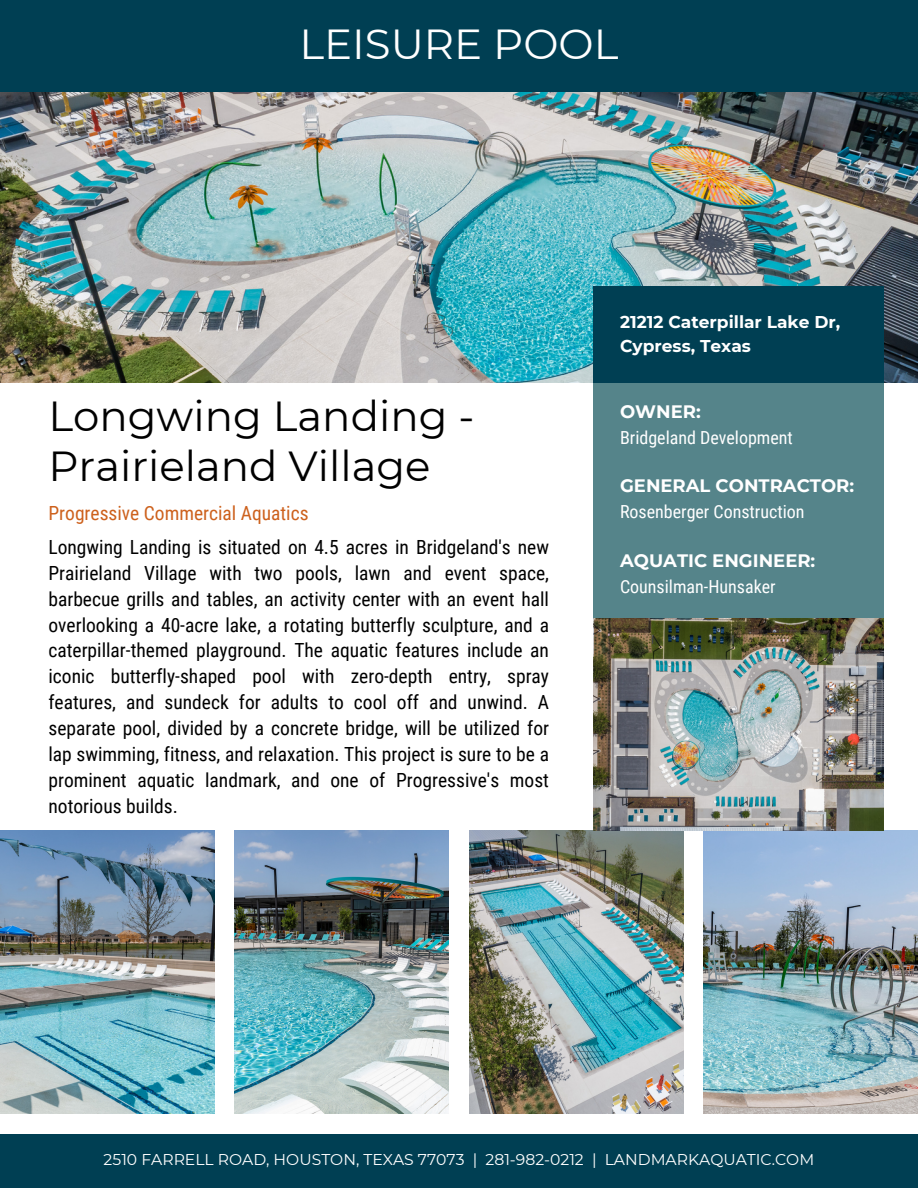
<style>
.page{position:relative;width:918px;height:1188px;background:#fff}
.page>*{position:absolute;margin:0;border:0;box-sizing:border-box;transform-origin:0 0}
.t1{font:42px/49.5px "Montserrat";color:#000}
.t2{font:42px "Montserrat";color:#fff}
.t3{font:19.5px/25.8px "Roboto Condensed";color:#000;text-align:justify}
.t4{font:19.5px "Roboto Condensed";color:#cd611d}
.t5{font:18px "Roboto Condensed";color:#fff}
.t6{font:700 18px "Montserrat";color:#fff}
.t7{font:700 17.1px/23.7px "Montserrat";color:#fff}
.t8{font:15.6px "Montserrat";color:#fff}
</style>
<div class="page">
<div style="left:0;top:1134px;width:918px;height:54px;background:#003f53"></div>
<img style="left:0;top:830px;width:215px;height:284px">
<img style="left:234px;top:830px;width:215px;height:284px">
<img style="left:469px;top:830px;width:215px;height:284px">
<img style="left:703px;top:830px;width:215px;height:284px">
<img style="left:0;top:92px;width:918px;height:291px">
<div style="left:593px;top:371px;width:290px;height:273px;background:#55848a"></div>
<div style="left:593px;top:286px;width:290px;height:96px;background:#003f53"></div>
<div style="left:0;top:0;width:918px;height:92px;background:#003f53"></div>
<img style="left:593px;top:619px;width:291px;height:211px">
<p class="t2" style="left:300px;top:19px;width:320px">LEISURE POOL</p>
<p class="t1" style="left:48px;top:392px;width:428px">Longwing Landing -<br>Prairieland Village</p>
<p class="t4" style="left:48px;top:502px;width:262px">Progressive Commercial Aquatics</p>
<p class="t3" style="left:48px;top:534px;width:502px">Longwing Landing is situated on 4.5 acres in Bridgeland's new Prairieland Village with two pools, lawn and event space, barbecue grills and tables, an activity center with an event hall overlooking a 40-acre lake, a rotating butterfly sculpture, and a caterpillar-themed playground. The aquatic features include an iconic butterfly-shaped pool with zero-depth entry, spray features, and sundeck for adults to cool off and unwind. A separate pool, divided by a concrete bridge, will be utilized for lap swimming, fitness, and relaxation. This project is sure to be a prominent aquatic landmark, and one of Progressive's most notorious builds.</p>
<p class="t7" style="left:620px;top:310px;width:222px">21212 Caterpillar Lake Dr,<br>Cypress, Texas</p>
<p class="t6" style="left:620px;top:401px;width:82px">OWNER:</p>
<p class="t5" style="left:620px;top:427px;width:174px">Bridgeland Development</p>
<p class="t6" style="left:620px;top:475px;width:236px">GENERAL CONTRACTOR:</p>
<p class="t5" style="left:620px;top:502px;width:186px">Rosenberger Construction</p>
<p class="t6" style="left:620px;top:549px;width:197px">AQUATIC ENGINEER:</p>
<p class="t5" style="left:620px;top:576px;width:157px">Counsilman-Hunsaker</p>
<p class="t8" style="left:104px;top:1150px;width:712px">2510 FARRELL ROAD, HOUSTON, TEXAS 77073 | 281-982-0212 | LANDMARKAQUATIC.COM</p>
</div>
